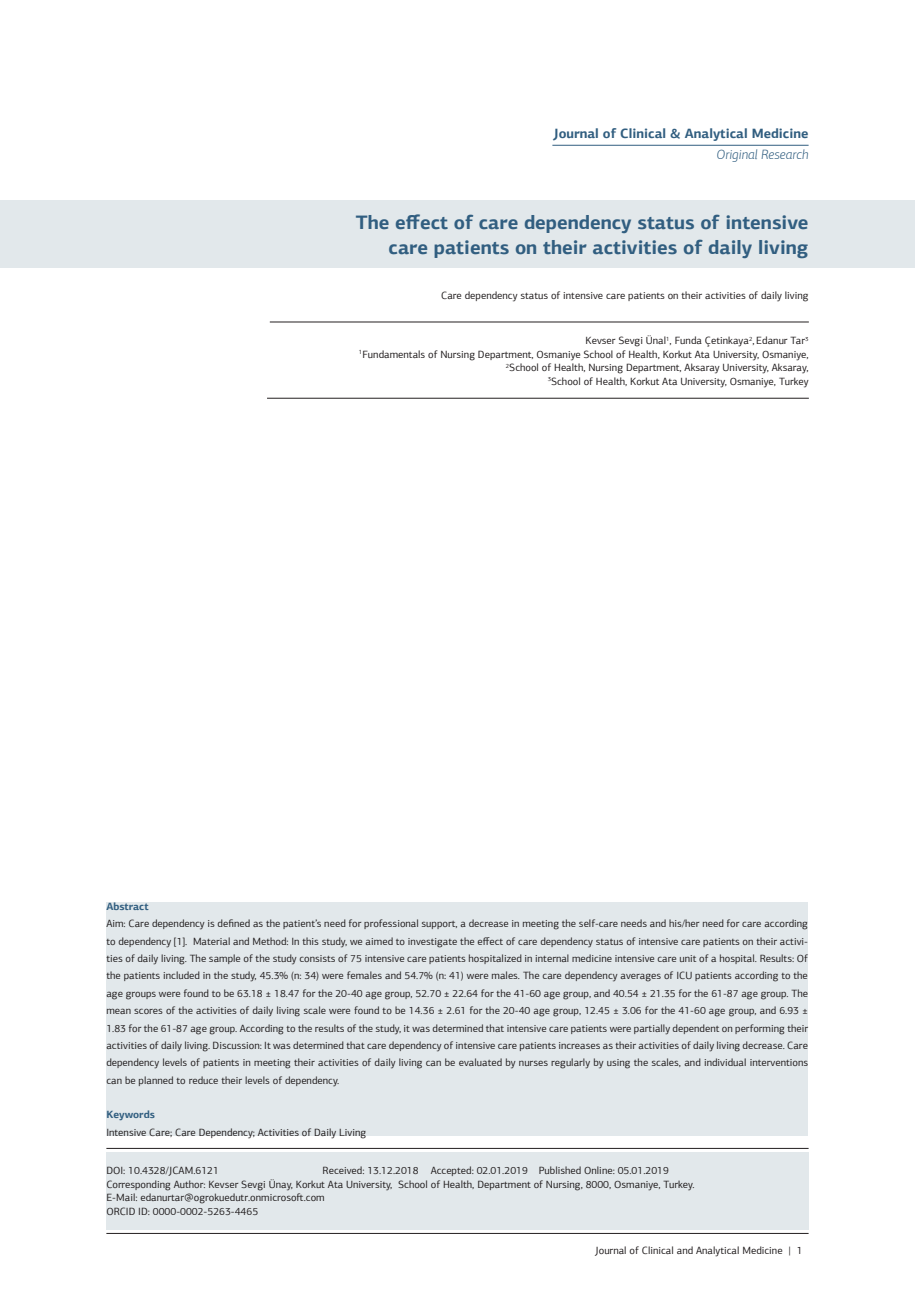
<style>
.page{position:relative;width:915px;height:1306px;background:#fff}
.page>*{position:absolute;margin:0;border:0;box-sizing:border-box;transform-origin:0 0}
.t1{font:700 19.5px/25.5px "PF Agora Sans Pro";color:#315e80;text-align:right}
.t2{font:700 13.5px "PF Agora Sans Pro";color:#315e80}
.t3{font:italic 300 13.5px "PF Agora Sans Pro";color:#315e80}
.t4{font:10.5px/17.4px "PF Agora Sans Pro";color:#231f20;text-align:right}
.t5{font:700 10.5px "PF Agora Sans Pro";color:#315e80}
</style>
<div class="page">
<hr style="left:106px;top:1233px;width:702px;height:1px;background:#231f20">
<div style="left:0;top:200px;width:914px;height:68px;background:#e2e8eb"></div>
<hr style="left:106px;top:1148px;width:702px;height:1px;background:#231f20">
<hr style="left:270px;top:322px;width:538px;height:1px;background:#231f20">
<hr style="left:267px;top:398px;width:541px;height:1px;background:#231f20">
<hr style="left:552px;top:145px;width:256px;height:1px;background:#315e80">
<div style="left:106px;top:1151px;width:702px;height:78px;background:#e2e8eb"></div>
<div style="left:106px;top:901px;width:701px;height:234px;background:#e2e8eb"></div>
<p class="t2" style="left:553px;top:125px;width:256px">Journal of Clinical &amp; Analytical Medicine</p>
<p class="t3" style="left:716px;top:146px;width:94px">Original Research</p>
<h1 class="t1" style="left:356px;top:209px;width:454px">The effect of care dependency status of intensive care patients on their activities of daily living</h1>
<p class="t4" style="left:441px;top:286px;width:369px">Care dependency status of intensive care patients on their activities of daily living</p>
<p class="t4" style="left:359px;top:334px;width:451px;line-height:13.5px">Kevser Sevgi Ünal<sup>1</sup>, Funda Çetinkaya<sup>2</sup>, Edanur Tar<sup>3<br>1</sup>Fundamentals of Nursing Department, Osmaniye School of Health, Korkut Ata University, Osmaniye, <sup>2</sup>School of Health, Nursing Department, Aksaray University, Aksaray,<br><sup>3</sup>School of Health, Korkut Ata University, Osmaniye, Turkey</p>
<p class="t5" style="left:106px;top:899px;width:44px">Abstract</p>
<p class="t4" style="left:106px;top:914px;width:703px;text-align:justify">Aim: Care dependency is defined as the patient’s need for professional support, a decrease in meeting the self-care needs and his/her need for care according to dependency [1]. Material and Method: In this study, we aimed to investigate the effect of care dependency status of intensive care patients on their activi&shy;ties of daily living. The sample of the study consists of 75 intensive care patients hospitalized in internal medicine intensive care unit of a hospital. Results: Of the patients included in the study, 45.3% (n: 34) were females and 54.7% (n: 41) were males. The care dependency averages of ICU patients according to the age groups were found to be 63.18 ± 18.47 for the 20-40 age group, 52.70 ± 22.64 for the 41-60 age group, and 40.54 ± 21.35 for the 61-87 age group. The mean scores of the activities of daily living scale were found to be 14.36 ± 2.61 for the 20-40 age group, 12.45 ± 3.06 for the 41-60 age group, and 6.93 ± 1.83 for the 61-87 age group. According to the results of the study, it was determined that intensive care patients were partially dependent on performing their activities of daily living. Discussion: It was determined that care dependency of intensive care patients increases as their activities of daily living decrease. Care dependency levels of patients in meeting their activities of daily living can be evaluated by nurses regularly by using the scales, and individual interventions can be planned to reduce their levels of dependency.</p>
<p class="t5" style="left:106px;top:1108px;width:50px">Keywords</p>
<p class="t4" style="left:106px;top:1123px;width:261px">Intensive Care; Care Dependency; Activities of Daily Living</p>
<p class="t4" style="left:106px;top:1164px;width:589px;line-height:13.5px;text-align:left;text-indent:216px">Received: 13.12.2018 Accepted: 02.01.2019 Published Online: 05.01.2019<br>Corresponding Author: Kevser Sevgi Ünay, Korkut Ata University, School of Health, Department of Nursing, 8000, Osmaniye, Turkey.<br>E-Mail: edanurtar@ogrokuedutr.onmicrosoft.com<br>ORCID ID: 0000-0002-5263-4465</p>
<p class="t4" style="left:106px;top:1162px;width:114px">DOI: 10.4328/JCAM.6121</p>
<p class="t4" style="left:595px;top:1241px;width:208px">Journal of Clinical and Analytical Medicine | 1</p>
</div>
